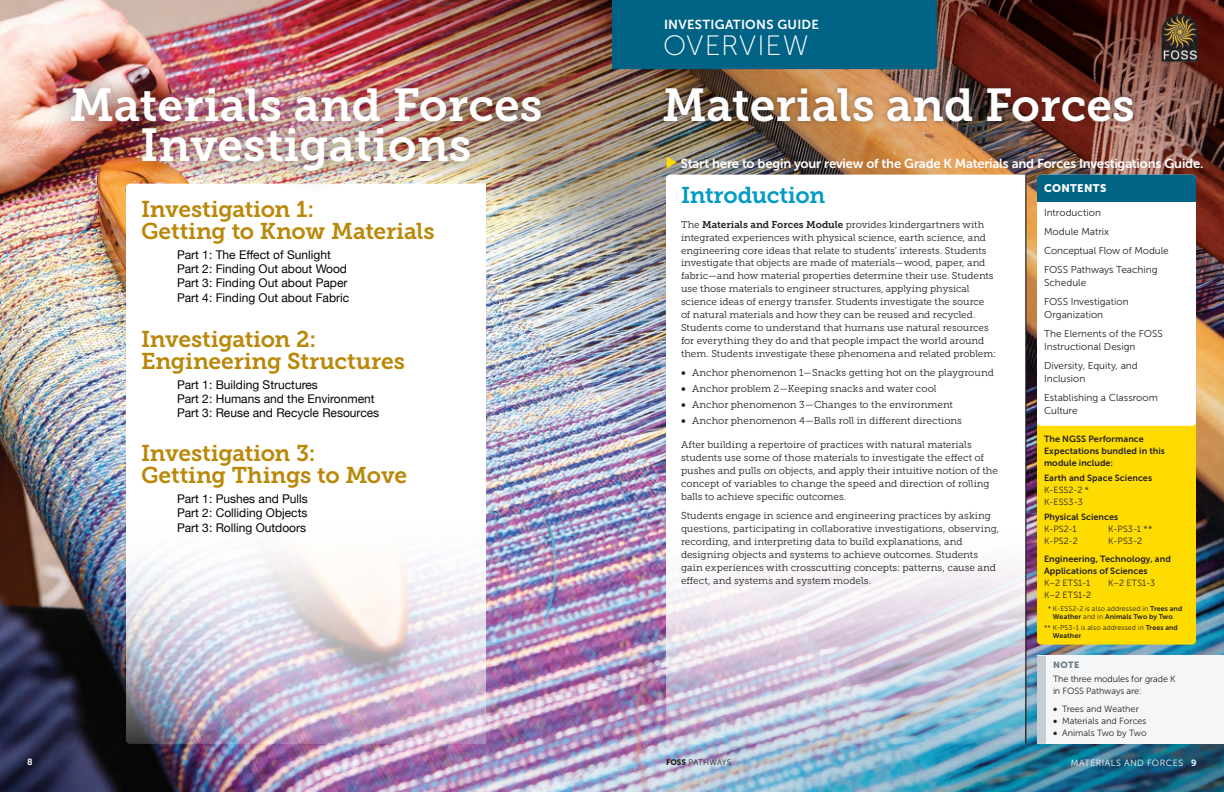
<style>
.page{position:relative;width:1224px;height:792px;background:#fff}
.page>*{position:absolute;margin:0;border:0;box-sizing:border-box;transform-origin:0 0}
.t1{font:46px/41px "Museo Slab 700";color:#fff;text-align:center}
.t2{font:28px "Museo Sans 100";letter-spacing:.035em;color:#fff}
.t3{font:22.8px/22px "Museo Slab 700";letter-spacing:-.01em;color:#ba8808}
.t4{font:22.8px "Museo Slab 700";letter-spacing:-.015em;color:#009bc5}
.t5{font:13px "Museo Sans 700";letter-spacing:-.015em;color:#fff}
.t6{font:13px "Museo Sans 700";letter-spacing:.02em;color:#fff}
.t7{font:12px/14.4px "Helvetica Neue";color:#040503}
.t8{font:11px "Museo Sans 900";letter-spacing:.025em;color:#fff}
.t9{font:10px/13px "Museo Slab 300";color:#231f20}
.t10{font:10px/19px "Museo Sans 300";color:#231f20}
.t11{font:9.9px/12.9px "Museo Slab 300";color:#231f20}
.t12{font:9px/12px "Museo Sans 300";color:#231f20}
.t13{font:9px/12px "Museo Sans 700";letter-spacing:.01em;color:#231f20}
.t14{font:9px "Museo Sans 300";letter-spacing:.05em;color:#fff}
.t15{font:9px "Museo Sans 900";color:#6c7b83}
.t16{font:9px "Museo Sans 700";color:#fff}
.t17{font:8px "Museo Sans 300";letter-spacing:.015em;color:#231f20}
.t18{font:7px "Museo Sans 300";letter-spacing:.02em;color:#231f20}
.t19{font:7px "Museo Sans 700";letter-spacing:.015em;color:#231f20}
.s1{font-family:"Museo Slab 700"}
.s2{font-family:"Museo Sans 900"}
.s3{font-family:"Museo Sans 700"}
.s4{font-family:"Museo Sans 300"}
</style>
<div class="page">
<img style="left:0;top:0;width:1224px;height:792px">
<div style="left:612px;top:0;width:325px;height:69px;background:#006385"></div>
<svg style="left:126px;top:195px;width:360px;height:549px"></svg>
<img style="left:1162px;top:14px;width:36px;height:48px">
<div style="left:49px;top:63px;width:515px;height:132px;background:#231f20;opacity:.75"></div>
<svg style="left:667px;top:157px;width:10px;height:11px"></svg>
<div style="left:1037px;top:396px;width:159px;height:249px;background:#ffdc01;border-radius:4px"></div>
<svg style="left:666px;top:175px;width:360px;height:569px"></svg>
<div style="left:1037px;top:175px;width:159px;height:251px;background:#fff;border-radius:4px"></div>
<div style="left:1037px;top:175px;width:159px;height:27px;background:#006385"></div>
<div style="left:1037px;top:656px;width:187px;height:88px;background:#f5f6f8"></div>
<svg style="left:1037px;top:656px;width:9px;height:88px"></svg>
<hr style="left:1026px;top:175px;width:1px;height:569px;background:#231f20">
<div style="left:658px;top:82px;width:480px;height:45px;background:#231f20;opacity:.45"></div>
<h1 class="t1" style="left:70px;top:84px;width:474px">Materials and Forces<br>Investigations</h1>
<h3 class="t3" style="left:141px;top:198px;width:295px">Investigation 1:<br>Getting to Know Materials</h3>
<p class="t7" style="left:177px;top:248px;width:174px">Part 1: The Effect of Sunlight<br>Part 2: Finding Out about Wood<br>Part 3: Finding Out about Paper<br>Part 4: Finding Out about Fabric</p>
<h3 class="t3" style="left:141px;top:328px;width:265px">Investigation 2:<br>Engineering Structures</h3>
<p class="t7" style="left:177px;top:378px;width:204px">Part 1: Building Structures<br>Part 2: Humans and the Environment<br>Part 3: Reuse and Recycle Resources</p>
<h3 class="t3" style="left:141px;top:442px;width:268px">Investigation 3:<br>Getting Things to Move</h3>
<p class="t7" style="left:177px;top:492px;width:132px;text-align:justify">Part 1: Pushes and Pulls Part 2: Colliding Objects Part 3: Rolling Outdoors</p>
<p class="t16" style="left:27px;top:756px;width:7px">8</p>
<h3 class="t6" style="left:664px;top:17px;width:156px">INVESTIGATIONS GUIDE</h3>
<h2 class="t2" style="left:663px;top:31px;width:147px">OVERVIEW</h2>
<h1 class="t1" style="left:662px;top:85px;width:474px">Materials and Forces</h1>
<h3 class="t5" style="left:681px;top:156px;width:524px">Start here to begin your review of the Grade K Materials and Forces Investigations Guide.</h3>
<p class="t8" style="left:1044px;top:182px;width:64px">CONTENTS</p>
<p class="t10" style="left:1044px;top:203px;width:126px">Introduction<br>Module Matrix<br>Conceptual Flow of Module<br>FOSS Pathways Teaching</p>
<p class="t10" style="left:1044px;top:273px;width:86px">Schedule<br>FOSS Investigation</p>
<p class="t10" style="left:1044px;top:305px;width:120px">Organization<br>The Elements of the FOSS</p>
<p class="t10" style="left:1044px;top:337px;width:95px">Instructional Design<br>Diversity, Equity, and</p>
<p class="t10" style="left:1044px;top:369px;width:115px">Inclusion<br>Establishing a Classroom</p>
<p class="t10" style="left:1044px;top:401px;width:35px">Culture</p>
<h3 class="t4" style="left:681px;top:182px;width:146px">Introduction</h3>
<p class="t11" style="left:681px;top:218px;width:317px">The <span class="s1">Materials and Forces Module</span> provides kindergartners with integrated experiences with physical science, earth science, and engineering core ideas that relate to students’ interests. Students investigate that objects are made of materials—wood, paper, and fabric—and how material properties determine their use. Students use those materials to engineer structures, applying physical science ideas of energy transfer. Students investigate the source of natural materials and how they can be reused and recycled.<br>Students come to understand that humans use natural resources for everything they do and that people impact the world around them. Students investigate these phenomena and related problem:</p>
<p class="t9" style="left:681px;top:366px;width:314px"><span class="s2">•</span> Anchor phenomenon 1—Snacks getting hot on the playground</p>
<p class="t9" style="left:681px;top:382px;width:257px"><span class="s2">•</span> Anchor problem 2—Keeping snacks and water cool</p>
<p class="t9" style="left:681px;top:398px;width:274px"><span class="s2">•</span> Anchor phenomenon 3—Changes to the environment</p>
<p class="t9" style="left:681px;top:414px;width:283px"><span class="s2">•</span> Anchor phenomenon 4—Balls roll in different directions</p>
<p class="t9" style="left:681px;top:438px;width:318px">After building a repertoire of practices with natural materials students use some of those materials to investigate the effect of pushes and pulls on objects, and apply their intuitive notion of the concept of variables to change the speed and direction of rolling balls to achieve specific outcomes.</p>
<p class="t9" style="left:681px;top:509px;width:320px">Students engage in science and engineering practices by asking questions, participating in collaborative investigations, observing, recording, and interpreting data to build explanations, and designing objects and systems to achieve outcomes. Students gain experiences with crosscutting concepts: patterns, cause and effect, and systems and system models.</p>
<p class="t13" style="left:1044px;top:433px;width:122px">The NGSS Performance<br>Expectations bundled in this module include:</p>
<p class="t13" style="left:1044px;top:472px;width:110px">Earth and Space Sciences</p>
<p class="t12" style="left:1044px;top:484px;width:47px">K-ESS2-2 *<br>K-ESS3-3</p>
<p class="t13" style="left:1044px;top:511px;width:76px">Physical Sciences</p>
<p class="t12" style="left:1044px;top:523px;width:35px">K-PS2-1<br>K-PS2-2</p>
<p class="t13" style="left:1044px;top:553px;width:128px">Engineering, Technology, and<br>Applications of Sciences</p>
<p class="t12" style="left:1044px;top:577px;width:49px">K–2 ETS1-1<br>K–2 ETS1-2</p>
<p class="t18" style="left:1048px;top:605px;width:136px">* K-ESS2-2 is also addressed in <span class="s3">Trees and</span></p>
<p class="t19" style="left:1053px;top:613px;width:123px">Weather <span class="s4">and in</span> Animals Two by Two<span class="s4">.</span></p>
<p class="t18" style="left:1044px;top:624px;width:135px">** K-PS3-1 is also addressed in <span class="s3">Trees and</span></p>
<p class="t19" style="left:1053px;top:632px;width:31px">Weather<span class="s4">.</span></p>
<p class="t12" style="left:1108px;top:523px;width:46px">K-PS3-1 **<br>K-PS3-2</p>
<p class="t12" style="left:1108px;top:577px;width:49px">K–2 ETS1-3</p>
<p class="t15" style="left:1053px;top:660px;width:28px">NOTE</p>
<p class="t12" style="left:1053px;top:673px;width:124px">The three modules for grade K in FOSS Pathways are:</p>
<p class="t12" style="left:1053px;top:703px;width:87px"><span class="s2">•</span> Trees and Weather</p>
<p class="t12" style="left:1053px;top:715px;width:95px"><span class="s2">•</span> Materials and Forces</p>
<p class="t12" style="left:1053px;top:727px;width:95px"><span class="s2">•</span> Animals Two by Two</p>
<p class="t17" style="left:666px;top:758px;width:67px"><span class="s2">FOSS</span> PATHWAYS</p>
<p class="t14" style="left:1071px;top:758px;width:127px">MATERIALS AND FORCES <span class="s1">9</span></p>
</div>
